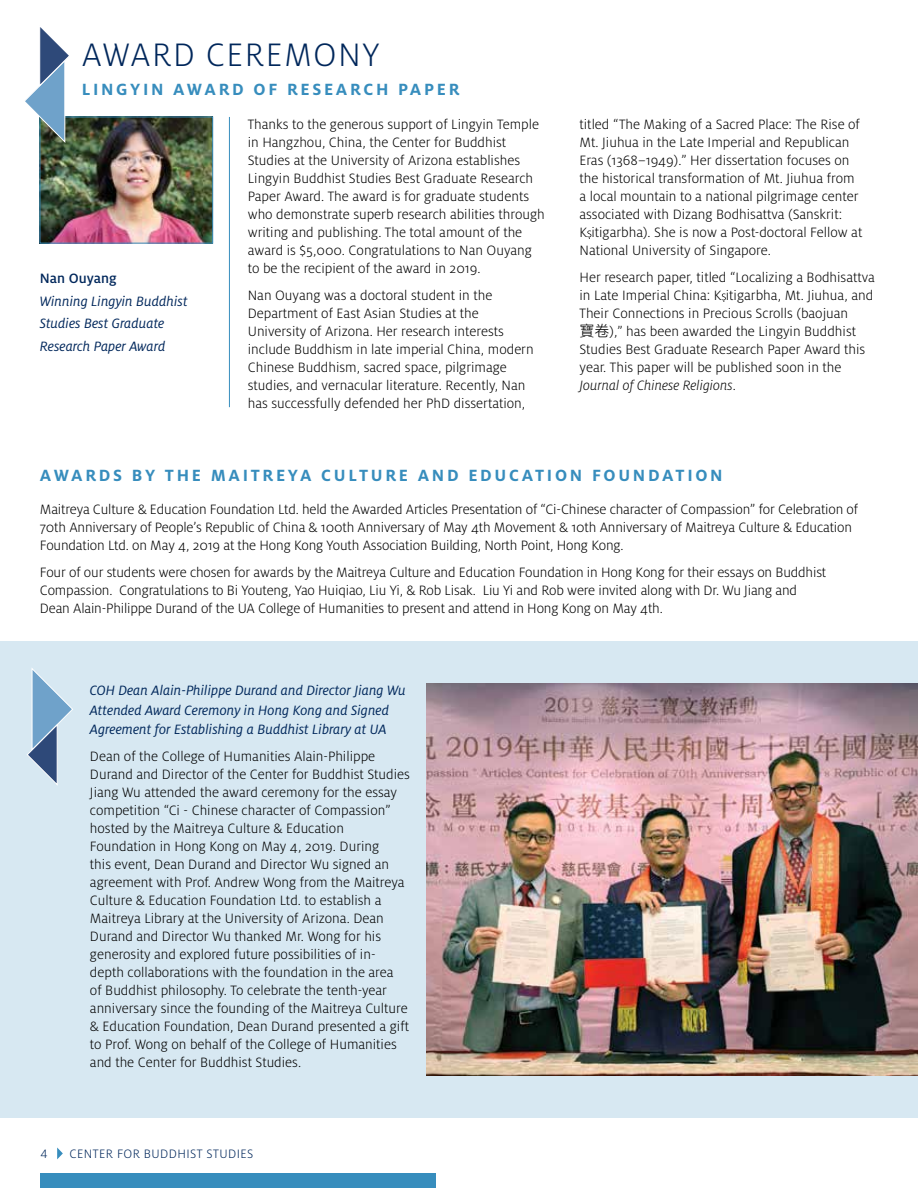
<style>
.page{position:relative;width:918px;height:1188px;background:#fff}
.page>*{position:absolute;margin:0;border:0;box-sizing:border-box;transform-origin:0 0}
.t1{font:300 36px "Milo OT";letter-spacing:.04em;color:#00275b}
.t2{font:700 18px "Milo OT";letter-spacing:.15em;color:#378dbd}
.t3{font:300 15px/18px "Milo OT";color:#000}
.t4{font:italic 15px/19.5px "Milo OT";color:#00275b}
.t5{font:500 15px "Milo OT";color:#00275b}
.t6{font:300 13.5px "Milo OT";letter-spacing:.03em;color:#00275b}
.s1{font-family:"Ping Fang HK"}
.s2{font-style:italic}
</style>
<div class="page">
<svg style="left:57px;top:1147px;width:6px;height:12px"></svg>
<div style="left:40px;top:1173px;width:396px;height:15px;background:#378dbd"></div>
<div style="left:0;top:641px;width:918px;height:476px;background:#d7e8f2"></div>
<img style="left:42px;top:119px;width:169px;height:123px">
<div style="left:40px;top:117px;width:173px;height:127px;border:1px solid #378dbd"></div>
<svg style="left:587px;top:231px;width:4px;height:8px"></svg>
<svg style="left:722px;top:294px;width:4px;height:8px"></svg>
<hr style="left:229px;top:117px;width:1px;height:290px;background:#378dbd">
<svg style="left:25px;top:27px;width:45px;height:116px"></svg>
<svg style="left:27px;top:668px;width:46px;height:118px"></svg>
<img style="left:427px;top:683px;width:491px;height:392px">
<h1 class="t1" style="left:82px;top:36px;width:299px">AWARD CEREMONY</h1>
<p class="t2" style="left:82px;top:79px;width:379px">LINGYIN AWARD OF RESEARCH PAPER</p>
<p class="t5" style="left:40px;top:270px;width:78px">Nan Ouyang</p>
<p class="t4" style="left:40px;top:290px;width:149px;line-height:22.5px">Winning Lingyin Buddhist<br>Studies Best Graduate<br>Research Paper Award</p>
<p class="t3" style="left:248px;top:116px;width:298px">Thanks to the generous support of Lingyin Temple in Hangzhou, China, the Center for Buddhist Studies at the University of Arizona establishes Lingyin Buddhist Studies Best Graduate Research Paper Award. The award is for graduate students who demonstrate superb research abilities through writing and publishing. The total amount of the award is $5,000. Congratulations to Nan Ouyang to be the recipient of the award in 2019.</p>
<p class="t3" style="left:248px;top:287px;width:287px">Nan Ouyang was a doctoral student in the Department of East Asian Studies at the University of Arizona. Her research interests include Buddhism in late imperial China, modern Chinese Buddhism, sacred space, pilgrimage studies, and vernacular literature. Recently, Nan has successfully defended her PhD dissertation,</p>
<p class="t3" style="left:580px;top:116px;width:284px">titled “The Making of a Sacred Place: The Rise of Mt. Jiuhua in the Late Imperial and Republican Eras (1368–1949).” Her dissertation focuses on the historical transformation of Mt. Jiuhua from a local mountain to a national pilgrimage center associated with Dizang Bodhisattva (Sanskrit:<br>K itigarbha). She is now a Post-doctoral Fellow at National University of Singapore.</p>
<p class="t3" style="left:580px;top:269px;width:297px">Her research paper, titled “Localizing a Bodhisattva in Late Imperial China: K itigarbha, Mt. Jiuhua, and Their Connections in Precious Scrolls (baojuan<br><span class="s1">寶卷</span>),” has been awarded the Lingyin Buddhist Studies Best Graduate Research Paper Award this year. This paper will be published soon in the <span class="s2">Journal of Chinese Religions</span>.</p>
<p class="t2" style="left:40px;top:465px;width:684px">AWARDS BY THE MAITREYA CULTURE AND EDUCATION FOUNDATION</p>
<p class="t3" style="left:40px;top:500px;width:820px">Maitreya Culture &amp; Education Foundation Ltd. held the Awarded Articles Presentation of “Ci-Chinese character of Compassion” for Celebration of<br>70th Anniversary of People’s Republic of China &amp; 100th Anniversary of May 4th Movement &amp; 10th Anniversary of Maitreya Culture &amp; Education<br>Foundation Ltd. on May 4, 2019 at the Hong Kong Youth Association Building, North Point, Hong Kong.</p>
<p class="t3" style="left:40px;top:563px;width:788px">Four of our students were chosen for awards by the Maitreya Culture and Education Foundation in Hong Kong for their essays on Buddhist<br>Compassion. Congratulations to Bi Youteng, Yao Huiqiao, Liu Yi, &amp; Rob Lisak. Liu Yi and Rob were invited along with Dr. Wu Jiang and<br>Dean Alain-Philippe Durand of the UA College of Humanities to present and attend in Hong Kong on May 4th.</p>
<p class="t4" style="left:90px;top:681px;width:317px">COH Dean Alain-Philippe Durand and Director Jiang Wu<br>Attended Award Ceremony in Hong Kong and Signed<br>Agreement for Establishing a Buddhist Library at UA</p>
<p class="t3" style="left:90px;top:748px;width:321px">Dean of the College of Humanities Alain-Philippe Durand and Director of the Center for Buddhist Studies Jiang Wu attended the award ceremony for the essay competition “Ci - Chinese character of Compassion” hosted by the Maitreya Culture &amp; Education Foundation in Hong Kong on May 4, 2019. During<br>this event, Dean Durand and Director Wu signed an agreement with Prof. Andrew Wong from the Maitreya Culture &amp; Education Foundation Ltd. to establish a Maitreya Library at the University of Arizona. Dean Durand and Director Wu thanked Mr. Wong for his generosity and explored future possibilities of in&shy;depth collaborations with the foundation in the area<br>of Buddhist philosophy. To celebrate the tenth-year anniversary since the founding of the Maitreya Culture &amp; Education Foundation, Dean Durand presented a gift to Prof. Wong on behalf of the College of Humanities and the Center for Buddhist Studies.</p>
<p class="t6" style="left:40px;top:1147px;width:9px">4</p>
<p class="t6" style="left:70px;top:1147px;width:185px">CENTER FOR BUDDHIST STUDIES</p>
</div>
